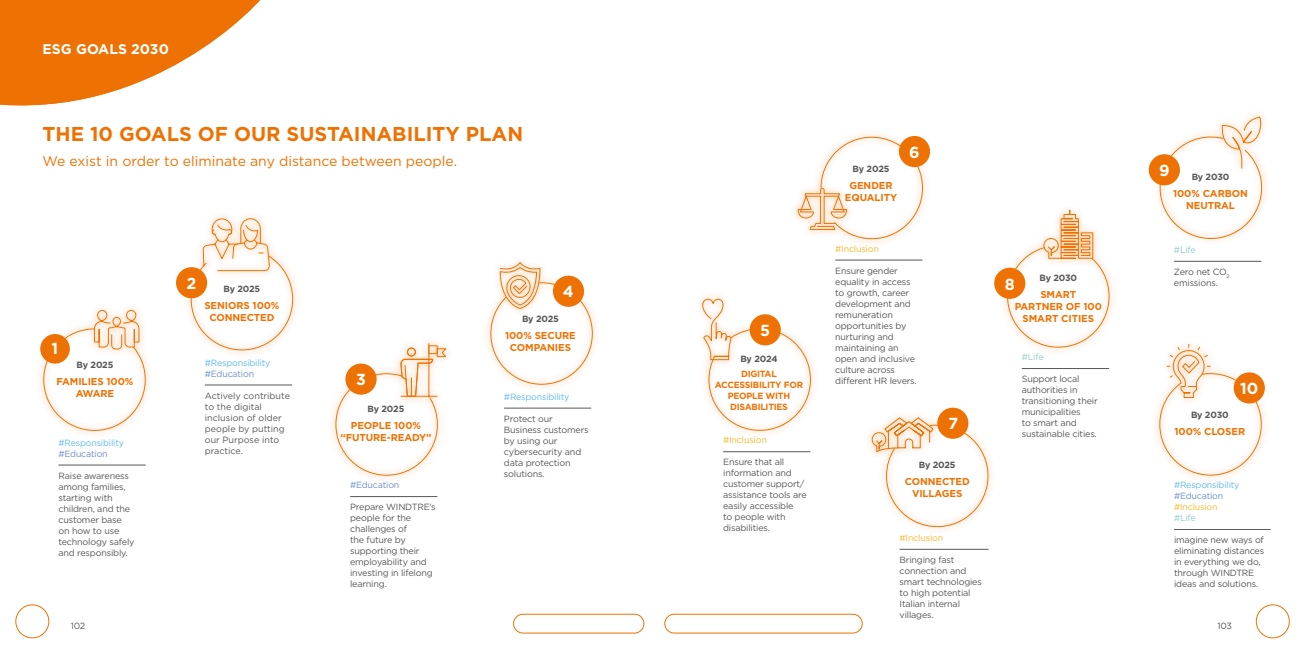
<style>
.page{position:relative;width:1304px;height:652px;background:#fff}
.page>*{position:absolute;margin:0;border:0;box-sizing:border-box;transform-origin:0 0}
.t1{font:700 20px "Gotham HTF";color:#ee7203}
.t2{font:700 16px "Gotham HTF";color:#fff}
.introduzione_educati{font:14px "Gotham HTF";color:#ee7203}
.t3{font:700 14px "Gotham HTF";color:#fff}
.t4{font:700 10px/12px "Gotham HTF";letter-spacing:-.01em;color:#ee7203;text-align:center}
.t5{font:9px/11px "Gotham HTF";letter-spacing:-.02em;color:#575756}
.t6{font:9px/11px "Gotham HTF";color:#575756}
.t7{font:700 9px "Gotham HTF";letter-spacing:-.03em;color:#575756}
.t8{font:9px "Gotham HTF";letter-spacing:-.02em;color:#62baea}
.t9{font:700 9px/11px "Gotham HTF";letter-spacing:-.03em;color:#ee7203;text-align:center}
.t10{font:9px "Gotham HTF";letter-spacing:-.02em;color:#fab82d}
.t11{font:9px "Gotham HTF";letter-spacing:-.02em;color:#6d8fc9}
.t12{font:9px "Gotham HTF";letter-spacing:-.02em;color:#8fceca}
</style>
<div class="page">
<div style="left:15px;top:604px;width:34px;height:34px;border:1px solid #ee7203;border-radius:50%"></div>
<div style="left:1256px;top:604px;width:34px;height:34px;border:1px solid #ee7203;border-radius:50%"></div>
<div style="left:513px;top:614px;width:131px;height:20px;border:1px solid #ee7203;border-radius:9px"></div>
<svg style="left:0;top:0;width:260px;height:106px"></svg>
<div style="left:701px;top:321px;width:117px;height:117px;background:#ee7203;opacity:.75"></div>
<hr style="left:723px;top:452px;width:87px;height:1px;background:#575756">
<div style="left:695px;top:292px;width:43px;height:75px;background:#ee7203;opacity:.75"></div>
<svg style="left:700px;top:298px;width:111px;height:133px"></svg>
<div style="left:750px;top:314px;width:31px;height:31px;background:#ee7203;border-radius:50%"></div>
<hr style="left:1022px;top:368px;width:87px;height:1px;background:#575756">
<div style="left:1000px;top:241px;width:117px;height:114px;background:#ee7203;opacity:.75"></div>
<svg style="left:1007px;top:209px;width:103px;height:139px"></svg>
<div style="left:994px;top:268px;width:31px;height:31px;background:#ee7203;border-radius:50%"></div>
<div style="left:36px;top:321px;width:117px;height:117px;background:#ee7203;opacity:.75"></div>
<hr style="left:58px;top:465px;width:88px;height:1px;background:#575756">
<svg style="left:40px;top:334px;width:30px;height:30px"></svg>
<div style="left:86px;top:303px;width:61px;height:54px;background:#fefefe"></div>
<svg style="left:43px;top:309px;width:103px;height:122px"></svg>
<hr style="left:504px;top:408px;width:87px;height:1px;background:#575756">
<div style="left:483px;top:275px;width:117px;height:117px;background:#ee7203;opacity:.75"></div>
<div style="left:494px;top:257px;width:53px;height:58px;background:#ee7203;opacity:.75"></div>
<svg style="left:490px;top:263px;width:103px;height:122px"></svg>
<hr style="left:1174px;top:529px;width:97px;height:1px;background:#575756">
<div style="left:1152px;top:366px;width:117px;height:117px;background:#ee7203;opacity:.75"></div>
<svg style="left:1234px;top:372px;width:31px;height:32px"></svg>
<svg style="left:1159px;top:343px;width:103px;height:133px"></svg>
<hr style="left:835px;top:260px;width:87px;height:1px;background:#575756">
<div style="left:813px;top:130px;width:117px;height:117px;background:#ee7203;opacity:.75"></div>
<div style="left:899px;top:136px;width:31px;height:31px;background:#ee7203;border-radius:50%"></div>
<div style="left:791px;top:181px;width:63px;height:57px;background:#ee7203;opacity:.75"></div>
<svg style="left:797px;top:136px;width:126px;height:104px"></svg>
<hr style="left:900px;top:549px;width:88px;height:1px;background:#575756">
<div style="left:879px;top:417px;width:117px;height:117px;background:#ee7203;opacity:.75"></div>
<div style="left:937px;top:408px;width:31px;height:31px;background:#ee7203;border-radius:50%"></div>
<div style="left:864px;top:410px;width:77px;height:49px;background:#ee7203;opacity:.75"></div>
<svg style="left:871px;top:417px;width:118px;height:111px"></svg>
<div style="left:184px;top:249px;width:117px;height:109px;background:#ee7203;opacity:.75"></div>
<hr style="left:205px;top:385px;width:87px;height:1px;background:#575756">
<div style="left:176px;top:267px;width:31px;height:31px;background:#ee7203;border-radius:50%"></div>
<div style="left:211px;top:211px;width:66px;height:68px;background:#ee7203;opacity:.75"></div>
<svg style="left:190px;top:218px;width:104px;height:133px"></svg>
<hr style="left:350px;top:496px;width:87px;height:1px;background:#575756">
<div style="left:328px;top:366px;width:117px;height:117px;background:#ee7203;opacity:.75"></div>
<div style="left:393px;top:337px;width:60px;height:67px;background:#ee7203;opacity:.75"></div>
<hr style="left:428px;top:343px;width:1px;height:53px;background:#ee7203">
<svg style="left:335px;top:345px;width:113px;height:131px"></svg>
<hr style="left:1174px;top:261px;width:87px;height:1px;background:#575756">
<div style="left:1214px;top:109px;width:54px;height:66px;background:#ee7203;opacity:.75"></div>
<svg style="left:1148px;top:117px;width:120px;height:125px"></svg>
<div style="left:1149px;top:154px;width:31px;height:31px;background:#ee7203;border-radius:50%"></div>
<div style="left:664px;top:614px;width:199px;height:20px;border:1px solid #ee7203;border-radius:9px"></div>
<p class="t3" style="left:43px;top:41px;width:128px">ESG GOALS 2030</p>
<p class="t1" style="left:43px;top:123px;width:482px">THE 10 GOALS OF OUR SUSTAINABILITY PLAN</p>
<p class="introduzione_educati" style="left:43px;top:153px;width:416px">We exist in order to eliminate any distance between people.</p>
<p class="t2" style="left:52px;top:339px;width:8px">1</p>
<p class="t7" style="left:77px;top:360px;width:38px">By 2025</p>
<p class="t4" style="left:57px;top:375px;width:78px">FAMILIES 100%<br>AWARE</p>
<p class="t8" style="left:58px;top:438px;width:67px">#Responsibility</p>
<p class="t11" style="left:58px;top:449px;width:51px">#Education</p>
<p class="t5" style="left:58px;top:470px;width:78px">Raise awareness among families, starting with children, and the customer base on how to use technology safely and responsibly.</p>
<p class="t2" style="left:187px;top:274px;width:11px">2</p>
<p class="t7" style="left:224px;top:284px;width:38px">By 2025</p>
<p class="t4" style="left:204px;top:299px;width:77px">SENIORS 100%<br>CONNECTED</p>
<p class="t8" style="left:205px;top:358px;width:67px">#Responsibility</p>
<p class="t11" style="left:205px;top:369px;width:51px">#Education</p>
<p class="t6" style="left:205px;top:390px;width:87px">Actively contribute to the digital inclusion of older people by putting our Purpose into practice.</p>
<p class="t2" style="left:356px;top:371px;width:11px">3</p>
<p class="t7" style="left:368px;top:404px;width:38px">By 2025</p>
<p class="t4" style="left:351px;top:420px;width:72px">PEOPLE 100%</p>
<p class="t4" style="left:340px;top:432px;width:92px">“FUTURE-READY”</p>
<p class="t11" style="left:350px;top:480px;width:51px">#Education</p>
<p class="t5" style="left:350px;top:501px;width:87px">Prepare WINDTRE’s people for the challenges of<br>the future by supporting their employability and investing in lifelong learning.</p>
<p class="t2" style="left:563px;top:282px;width:12px">4</p>
<p class="t7" style="left:522px;top:314px;width:38px">By 2025</p>
<p class="t4" style="left:505px;top:329px;width:72px">100% SECURE</p>
<p class="t4" style="left:510px;top:341px;width:63px">COMPANIES</p>
<p class="t8" style="left:504px;top:392px;width:67px">#Responsibility</p>
<p class="t5" style="left:504px;top:413px;width:86px">Protect our<br>Business customers by using our cybersecurity and data protection solutions.</p>
<p class="t2" style="left:760px;top:321px;width:11px">5</p>
<p class="t7" style="left:740px;top:354px;width:39px">By 2024</p>
<p class="t9" style="left:741px;top:368px;width:37px">DIGITAL</p>
<p class="t9" style="left:715px;top:379px;width:90px">ACCESSIBILITY FOR<br>PEOPLE WITH</p>
<p class="t9" style="left:730px;top:401px;width:60px">DISABILITIES</p>
<p class="t10" style="left:723px;top:435px;width:45px">#Inclusion</p>
<p class="t5" style="left:723px;top:457px;width:85px">Ensure that all information and customer support/ assistance tools are easily accessible<br>to people with disabilities.</p>
<p class="t7" style="left:853px;top:163px;width:38px">By 2025</p>
<p class="t4" style="left:849px;top:179px;width:45px">GENDER</p>
<p class="t4" style="left:845px;top:191px;width:54px">EQUALITY</p>
<p class="t2" style="left:909px;top:143px;width:12px">6</p>
<p class="t10" style="left:835px;top:244px;width:45px">#Inclusion</p>
<p class="t5" style="left:835px;top:265px;width:83px">Ensure gender equality in access to growth, career development and remuneration opportunities by nurturing and maintaining an open and inclusive culture across different HR levers.</p>
<p class="t2" style="left:949px;top:414px;width:11px">7</p>
<p class="t7" style="left:919px;top:460px;width:38px">By 2025</p>
<p class="t4" style="left:905px;top:475px;width:67px">CONNECTED<br>VILLAGES</p>
<p class="t10" style="left:900px;top:533px;width:45px">#Inclusion</p>
<p class="t5" style="left:900px;top:554px;width:84px">Bringing fast connection and smart technologies to high potential<br>Italian internal villages.</p>
<p class="t7" style="left:1039px;top:273px;width:39px">By 2030</p>
<p class="t4" style="left:1040px;top:288px;width:37px">SMART</p>
<p class="t4" style="left:1015px;top:300px;width:89px">PARTNER OF 100<br>SMART CITIES</p>
<p class="t12" style="left:1022px;top:352px;width:23px">#Life</p>
<p class="t5" style="left:1022px;top:373px;width:77px">Support local authorities in transitioning their municipalities<br>to smart and sustainable cities.</p>
<p class="t2" style="left:1005px;top:275px;width:11px">8</p>
<p class="t2" style="left:1159px;top:161px;width:12px">9</p>
<p class="t7" style="left:1192px;top:171px;width:39px">By 2030</p>
<p class="t4" style="left:1173px;top:187px;width:76px">100% CARBON<br>NEUTRAL</p>
<p class="t12" style="left:1174px;top:245px;width:23px">#Life</p>
<p class="t5" style="left:1174px;top:266px;width:57px">Zero net CO<sub>2 </sub>emissions.</p>
<p class="t2" style="left:1240px;top:379px;width:20px">10</p>
<p class="t7" style="left:1191px;top:410px;width:39px">By 2030</p>
<p class="t4" style="left:1174px;top:426px;width:72px">100% CLOSER</p>
<p class="t8" style="left:1174px;top:480px;width:67px">#Responsibility</p>
<p class="t11" style="left:1174px;top:491px;width:51px">#Education</p>
<p class="t10" style="left:1174px;top:502px;width:45px">#Inclusion</p>
<p class="t12" style="left:1174px;top:513px;width:23px">#Life</p>
<p class="t5" style="left:1174px;top:534px;width:92px">imagine new ways of eliminating distances in everything we do, through WINDTRE ideas and solutions.</p>
<p class="t5" style="left:71px;top:620px;width:16px">102</p>
<p class="t5" style="left:1217px;top:620px;width:16px">103</p>
</div>
